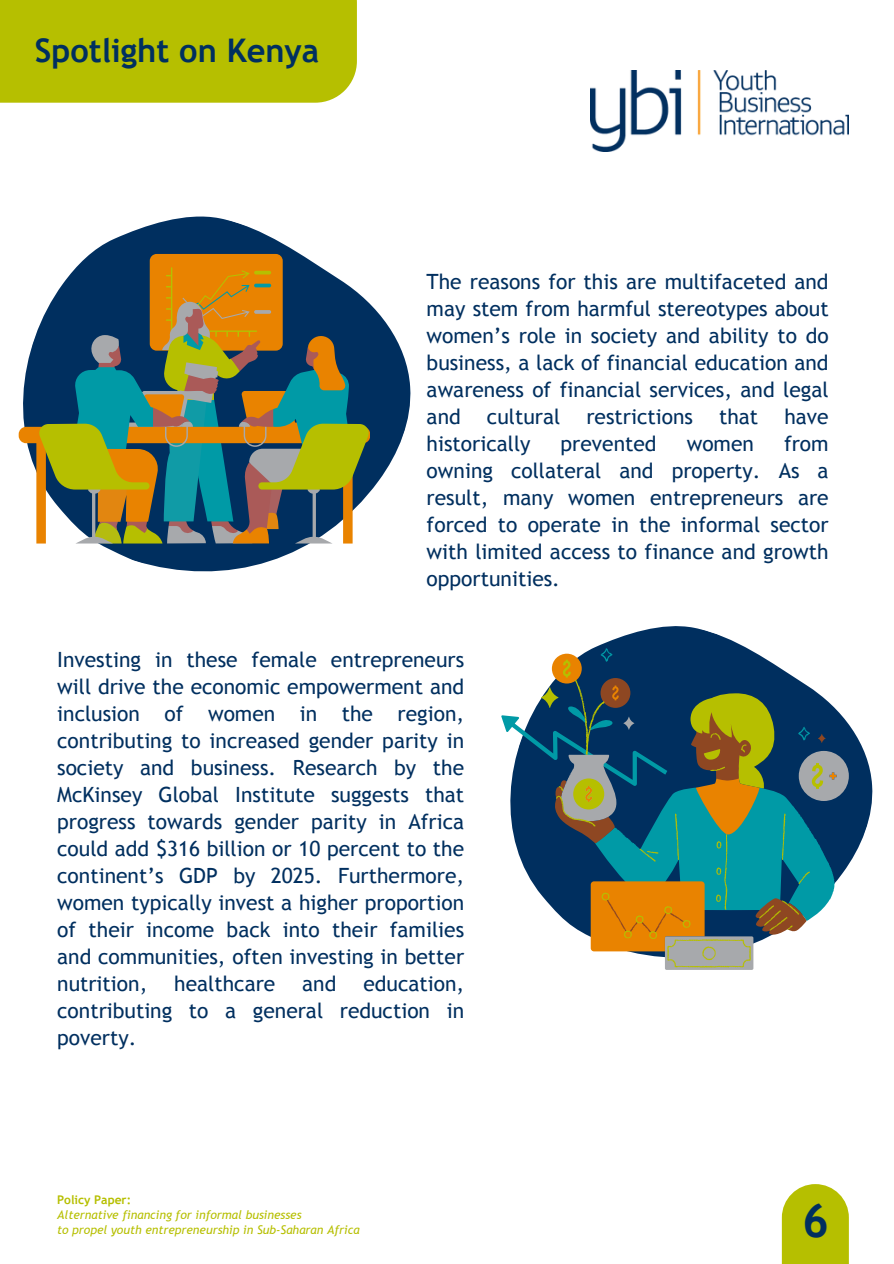
<style>
.page{position:relative;width:894px;height:1264px;background:#fff}
.page>*{position:absolute;margin:0;border:0;box-sizing:border-box;transform-origin:0 0}
.t1{font:700 45.75px "Trebuchet MS";color:#002f5f}
.t2{font:700 32.55px "Trebuchet MS";color:#002f5f}
.t3{font:21px/27px "Trebuchet MS";color:#002f5f;text-align:justify}
.t4{font:italic 12px "Trebuchet MS";color:#b6bf00}
.t5{font:700 12px "Trebuchet MS";color:#b6bf00}
</style>
<div class="page">
<div style="left:0;top:0;width:357px;height:103px;background:#b6bf00"></div>
<div style="left:781px;top:1184px;width:67px;height:79px;background:#b6bf00"></div>
<svg style="left:593px;top:626px;width:280px;height:344px"></svg>
<svg style="left:501px;top:648px;width:333px;height:247px"></svg>
<svg style="left:551px;top:653px;width:285px;height:63px"></svg>
<svg style="left:593px;top:716px;width:255px;height:253px"></svg>
<svg style="left:541px;top:659px;width:281px;height:308px;background:#4f736a"></svg>
<img style="left:590px;top:71px;width:258px;height:81px">
<svg style="left:18px;top:216px;width:393px;height:356px"></svg>
<svg style="left:19px;top:391px;width:351px;height:152px"></svg>
<svg style="left:93px;top:254px;width:253px;height:289px;background:#95764a"></svg>
<svg style="left:38px;top:271px;width:332px;height:221px;background:#56654c"></svg>
<svg style="left:75px;top:298px;width:257px;height:245px;background:#62784c"></svg>
<svg style="left:98px;top:309px;width:220px;height:225px;background:#657554"></svg>
<p class="t2" style="left:35px;top:31px;width:286px">Spotlight on Kenya</p>
<p class="t3" style="left:426px;top:268px;width:403px">The reasons for this are multifaceted and may stem from harmful stereotypes about women’s role in society and ability to do business, a lack of financial education and awareness of financial services, and legal and cultural restrictions that have historically</p>
<p class="t3" style="left:426px;top:430px;width:403px;text-indent:357px">from owning collateral and property. As a result, many women entrepreneurs are forced to operate in the informal sector with limited access to finance and growth opportunities.</p>
<p class="t3" style="left:560px;top:430px;width:97px">prevented</p>
<p class="t3" style="left:686px;top:430px;width:69px">women</p>
<h2 class="t3" style="left:57px;top:646px;width:408px">Investing in these female entrepreneurs will drive the economic empowerment and inclusion of women in the region, contributing to increased gender parity in society and business. Research by the McKinsey Global Institute suggests that progress towards gender parity in Africa could add $316 billion or 10 percent to the continent’s GDP by 2025. Furthermore, women typically invest a higher proportion of their income back into their families and communities, often investing in better nutrition,</h2>
<h2 class="t3" style="left:57px;top:970px;width:408px;text-indent:306px">education, contributing to a general reduction in poverty.</h2>
<h2 class="t3" style="left:174px;top:970px;width:102px">healthcare</h2>
<h2 class="t3" style="left:302px;top:970px;width:36px">and</h2>
<h2 class="t5" style="left:57px;top:1192px;width:75px">Policy Paper:</h2>
<p class="t4" style="left:57px;top:1207px;width:246px">Alternative financing for informal businesses</p>
<p class="t4" style="left:57px;top:1222px;width:304px">to propel youth entrepreneurship in Sub-Saharan Africa</p>
<p class="t1" style="left:801px;top:1194px;width:28px">6</p>
</div>
